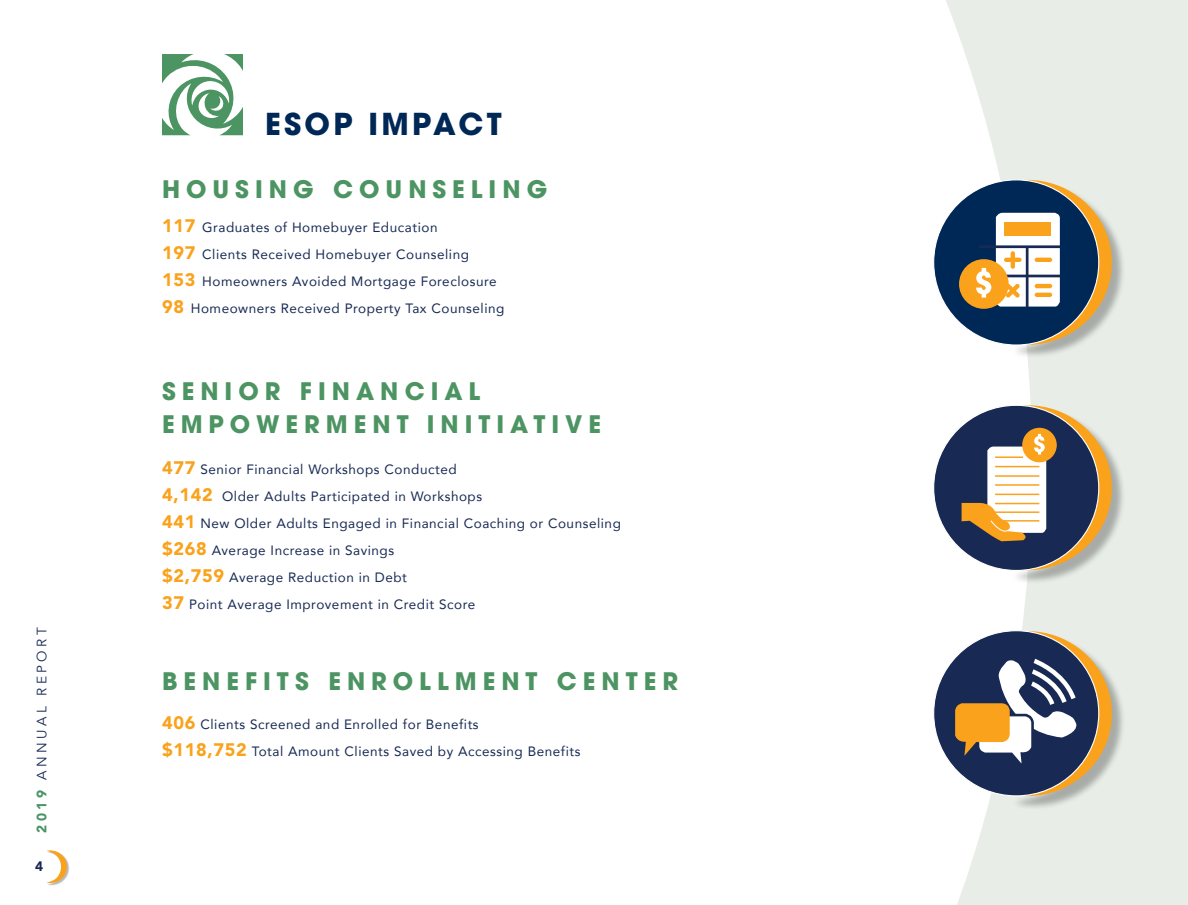
<style>
.page{position:relative;width:1188px;height:905px;background:#fff}
.page>*{position:absolute;margin:0;border:0;box-sizing:border-box;transform-origin:0 0}
.t1{font:700 30px "Avant Garde";letter-spacing:.11em;color:#002856}
.t2{font:700 24px/33px "Avant Garde";letter-spacing:.25em;color:#4c9462}
.t3{font:13.65px "Avenir";letter-spacing:.25em;color:#182a54}
.t4{font:900 13.65px "Avenir";color:#182a54}
.t5{font:13.5px/27px "Avenir";letter-spacing:.04em;color:#182a54}
.s1{font-weight:900;color:#489462}
.s2{font-weight:900;font-size:18px;color:#faa21b}
.s3{font-weight:900;font-size:18px;color:#f7a220}
</style>
<div class="page">
<div style="left:47px;top:851px;width:22px;height:34px;background:#000;opacity:.28"></div>
<svg style="left:46px;top:850px;width:21px;height:33px"></svg>
<svg style="left:935px;top:0;width:215px;height:904px;fill:#e8ede7"></svg>
<div style="left:1150px;top:0;width:38px;height:904px;background:#e8ede7"></div>
<svg style="left:162px;top:54px;width:81px;height:81px"></svg>
<div style="left:1011px;top:633px;width:115px;height:177px;background:#000;opacity:.28"></div>
<div style="left:934px;top:630px;width:165px;height:165px;background:#182a54;border-radius:50%"></div>
<div style="left:1011px;top:182px;width:115px;height:177px;background:#000;opacity:.28"></div>
<div style="left:934px;top:180px;width:165px;height:165px;background:#002856;border-radius:50%"></div>
<div style="left:959px;top:259px;width:50px;height:50px;background:#faa21b;border-radius:50%"></div>
<svg style="left:976px;top:180px;width:136px;height:165px"></svg>
<div style="left:1011px;top:407px;width:115px;height:177px;background:#000;opacity:.28"></div>
<div style="left:934px;top:405px;width:165px;height:165px;background:#182a54;border-radius:50%"></div>
<svg style="left:962px;top:405px;width:150px;height:165px"></svg>
<svg style="left:955px;top:631px;width:157px;height:165px"></svg>
<p class="t3" style="left:34px;top:832px;width:207px;rotate:-90deg"><span class="s1">2019</span> ANNUAL REPORT</p>
<p class="t4" style="left:35px;top:858px;width:10px">4</p>
<h1 class="t1" style="left:265px;top:105px;width:238px">ESOP IMPACT</h1>
<h2 class="t2" style="left:162px;top:172px;width:387px">HOUSING COUNSELING</h2>
<p class="t5" style="left:162px;top:213px;width:344px"><span class="s2">117</span> Graduates of Homebuyer Education<br><span class="s2">197</span> Clients Received Homebuyer Counseling <span class="s2">153</span> Homeowners Avoided Mortgage Foreclosure <span class="s2">98</span> Homeowners Received Property Tax Counseling</p>
<h2 class="t2" style="left:162px;top:375px;width:441px">SENIOR FINANCIAL<br>EMPOWERMENT INITIATIVE</h2>
<p class="t5" style="left:162px;top:455px;width:460px"><span class="s3">477</span> Senior Financial Workshops Conducted<br><span class="s2">4,142</span> Older Adults Participated in Workshops<br><span class="s2">441</span> New Older Adults Engaged in Financial Coaching or Counseling <span class="s2">$268</span> Average Increase in Savings<br><span class="s2">$2,759</span> Average Reduction in Debt<br><span class="s2">37</span> Point Average Improvement in Credit Score</p>
<h2 class="t2" style="left:162px;top:664px;width:518px">BENEFITS ENROLLMENT CENTER</h2>
<p class="t5" style="left:162px;top:710px;width:420px"><span class="s2">406</span> Clients Screened and Enrolled for Benefits<br><span class="s2">$118,752</span> Total Amount Clients Saved by Accessing Benefits</p>
</div>
